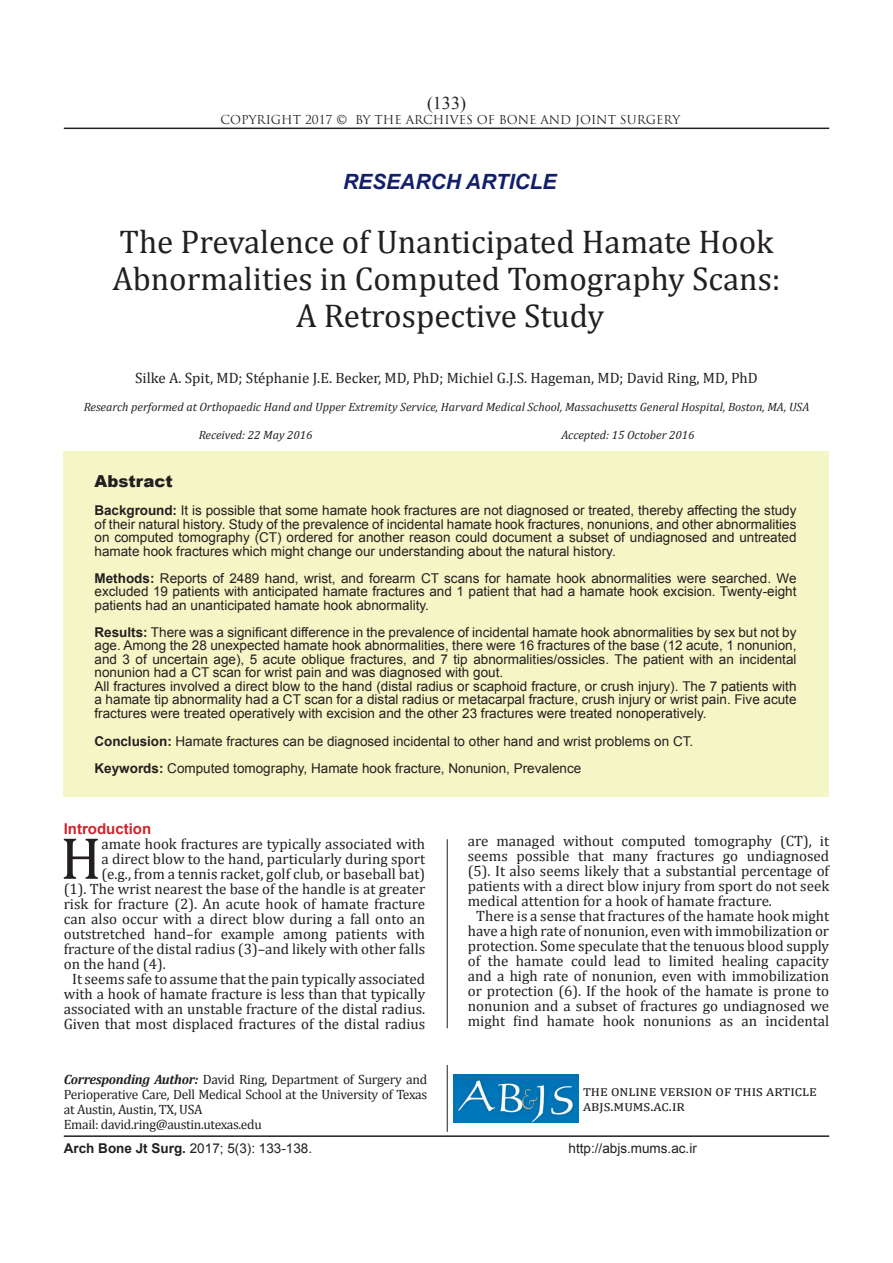
<style>
.page{position:relative;width:893px;height:1263px;background:#fff}
.page>*{position:absolute;margin:0;border:0;box-sizing:border-box;transform-origin:0 0}
.t1{font:60px "Cambria";color:#231f20}
.t2{font:33px/36.9px "Cambria";color:#231f20}
.sartitr{font:italic 700 21px "Arial";color:#121f6a}
.t3{font:18px "Times New Roman";color:#231f20}
.CHEKIDEH{font:900 16.5px "Arial";color:#231f20}
.t4{font:15px/15px "Cambria";color:#231f20;text-align:center}
.Titr_ghermez_ABJS{font:700 15px "Arial";color:#d1232a}
.CHEKIDEH-2{font:13.5px/13.5px "Arial";color:#231f20;text-align:justify}
.نویسنده_مسئول{font:13.5px/15px "Cambria";letter-spacing:-.02em;color:#231f20;text-align:justify}
.ریسرچ{font:italic 12px "Cambria";color:#231f20}
.t5{font:12px "Trajan Pro";color:#231f20}
.tarikh{font:italic 12px "Cambria";color:#231f20}
.s1{font-weight:700}
.s2{font-weight:700;font-style:italic}
</style>
<div class="page">
<hr style="left:64px;top:128px;width:765px;height:1px;background:#231f20">
<hr style="left:64px;top:1135px;width:765px;height:2px;background:#231f20">
<hr style="left:447px;top:1065px;width:1px;height:67px;background:#231f20">
<img style="left:454px;top:1075px;width:125px;height:47px">
<div style="left:64px;top:451px;width:765px;height:345px;background:#f5f6c6"></div>
<hr style="left:447px;top:839px;width:1px;height:189px;background:#231f20">
<p class="t3" style="left:427px;top:91px;width:40px">)133(</p>
<p class="t5" style="left:221px;top:112px;width:461px">COPYRIGHT 2017 © BY THE ARCHIVES OF BONE AND JOINT SURGERY</p>
<p class="sartitr" style="left:343px;top:167px;width:215px">RESEARCH ARTICLE</p>
<p class="t2" style="left:112px;top:223px;width:670px">The Prevalence of Unanticipated Hamate Hook<br>Abnormalities in Computed Tomography Scans:</p>
<p class="t2" style="left:296px;top:297px;width:309px">A Retrospective Study</p>
<p class="t4" style="left:135px;top:370px;width:624px">Silke A. Spit, MD; Stéphanie J.E. Becker, MD, PhD; Michiel G.J.S. Hageman, MD; David Ring, MD, PhD</p>
<p class="ریسرچ" style="left:84px;top:399px;width:727px">Research performed at Orthopaedic Hand and Upper Extremity Service, Harvard Medical School, Massachusetts General Hospital, Boston, MA, USA</p>
<p class="tarikh" style="left:199px;top:426px;width:115px">Received: 22 May 2016</p>
<p class="tarikh" style="left:561px;top:426px;width:135px">Accepted: 15 October 2016</p>
<p class="CHEKIDEH" style="left:94px;top:469px;width:80px">Abstract</p>
<p class="CHEKIDEH-2" style="left:94px;top:504px;width:703px"><span class="s1">Background:</span> It is possible that some hamate hook fractures are not diagnosed or treated, thereby affecting the study of their natural history. Study of the prevalence of incidental hamate hook fractures, nonunions, and other abnormalities on computed tomography (CT) ordered for another reason could document a subset of undiagnosed and untreated hamate hook fractures which might change our understanding about the natural history.</p>
<p class="CHEKIDEH-2" style="left:94px;top:571px;width:703px"><span class="s1">Methods:</span> Reports of 2489 hand, wrist, and forearm CT scans for hamate hook abnormalities were searched. We excluded 19 patients with anticipated hamate fractures and 1 patient that had a hamate hook excision. Twenty-eight patients had an unanticipated hamate hook abnormality.</p>
<p class="CHEKIDEH-2" style="left:94px;top:625px;width:704px"><span class="s1">Results:</span> There was a significant difference in the prevalence of incidental hamate hook abnormalities by sex but not by age. Among the 28 unexpected hamate hook abnormalities, there were 16 fractures of the base (12 acute, 1 nonunion, and 3 of uncertain age), 5 acute oblique fractures, and 7 tip abnormalities/ossicles. The patient with an incidental nonunion had a CT scan for wrist pain and was diagnosed with gout.</p>
<p class="CHEKIDEH-2" style="left:94px;top:679px;width:703px">All fractures involved a direct blow to the hand (distal radius or scaphoid fracture, or crush injury). The 7 patients with a hamate tip abnormality had a CT scan for a distal radius or metacarpal fracture, crush injury or wrist pain. Five acute fractures were treated operatively with excision and the other 23 fractures were treated nonoperatively.</p>
<p class="CHEKIDEH-2" style="left:94px;top:735px;width:600px"><span class="s1">Conclusion:</span> Hamate fractures can be diagnosed incidental to other hand and wrist problems on CT.</p>
<p class="CHEKIDEH-2" style="left:94px;top:762px;width:488px"><span class="s1">Keywords:</span> Computed tomography, Hamate hook fracture, Nonunion, Prevalence</p>
<p class="Titr_ghermez_ABJS" style="left:64px;top:818px;width:89px">Introduction</p>
<p class="t1" style="left:60px;top:823px;width:43px">H</p>
<p class="t4" style="left:101px;top:836px;width:325px">amate hook fractures are typically associated with</p>
<p class="t4" style="left:101px;top:851px;width:325px">a direct blow to the hand, particularly during sport</p>
<p class="t4" style="left:101px;top:866px;width:325px">(e.g., from a tennis racket, golf club, or baseball bat)</p>
<p class="t4" style="left:64px;top:881px;width:363px">(1). The wrist nearest the base of the handle is at greater</p>
<p class="t4" style="left:64px;top:896px;width:363px">risk for fracture (2). An acute hook of hamate fracture</p>
<p class="t4" style="left:64px;top:911px;width:363px">can also occur with a direct blow during a fall onto an</p>
<p class="t4" style="left:64px;top:926px;width:363px">outstretched hand–for example among patients with</p>
<p class="t4" style="left:64px;top:941px;width:363px">fracture of the distal radius (3)–and likely with other falls</p>
<p class="t4" style="left:64px;top:956px;width:104px">on the hand (4).</p>
<p class="t4" style="left:64px;top:971px;width:363px">It seems safe to assume that the pain typically associated with a hook of hamate fracture is less than that typically associated with an unstable fracture of the distal radius.<br>Given that most displaced fractures of the distal radius</p>
<p class="نویسنده_مسئول" style="left:64px;top:1072px;width:365px"><span class="s2">Corresponding Author:</span> David Ring, Department of Surgery and Perioperative Care, Dell Medical School at the University of Texas at Austin, Austin, TX, USA</p>
<p class="نویسنده_مسئول" style="left:64px;top:1117px;width:200px">Email: david.ring@austin.utexas.edu</p>
<p class="t4" style="left:468px;top:833px;width:363px;text-align:justify">are managed without computed tomography (CT), it seems possible that many fractures go undiagnosed (5). It also seems likely that a substantial percentage of patients with a direct blow injury from sport do not seek medical attention for a hook of hamate fracture.</p>
<p class="t4" style="left:468px;top:908px;width:363px">There is a sense that fractures of the hamate hook might have a high rate of nonunion, even with immobilization or protection. Some speculate that the tenuous blood supply of the hamate could lead to limited healing capacity and a high rate of nonunion, even with immobilization or protection (6). If the hook of the hamate is prone to nonunion and a subset of fractures go undiagnosed we might find hamate hook nonunions as an incidental</p>
<p class="t4" style="left:583px;top:1083px;width:235px;text-align:left">the online version of this article abjs.mums.ac.ir</p>
<p class="CHEKIDEH-2" style="left:64px;top:1141px;width:250px"><span class="s1">Arch Bone Jt Surg.</span> 2017; 5(3): 133-138.</p>
<p class="CHEKIDEH-2" style="left:569px;top:1141px;width:130px">http://abjs.mums.ac.ir</p>
</div>
